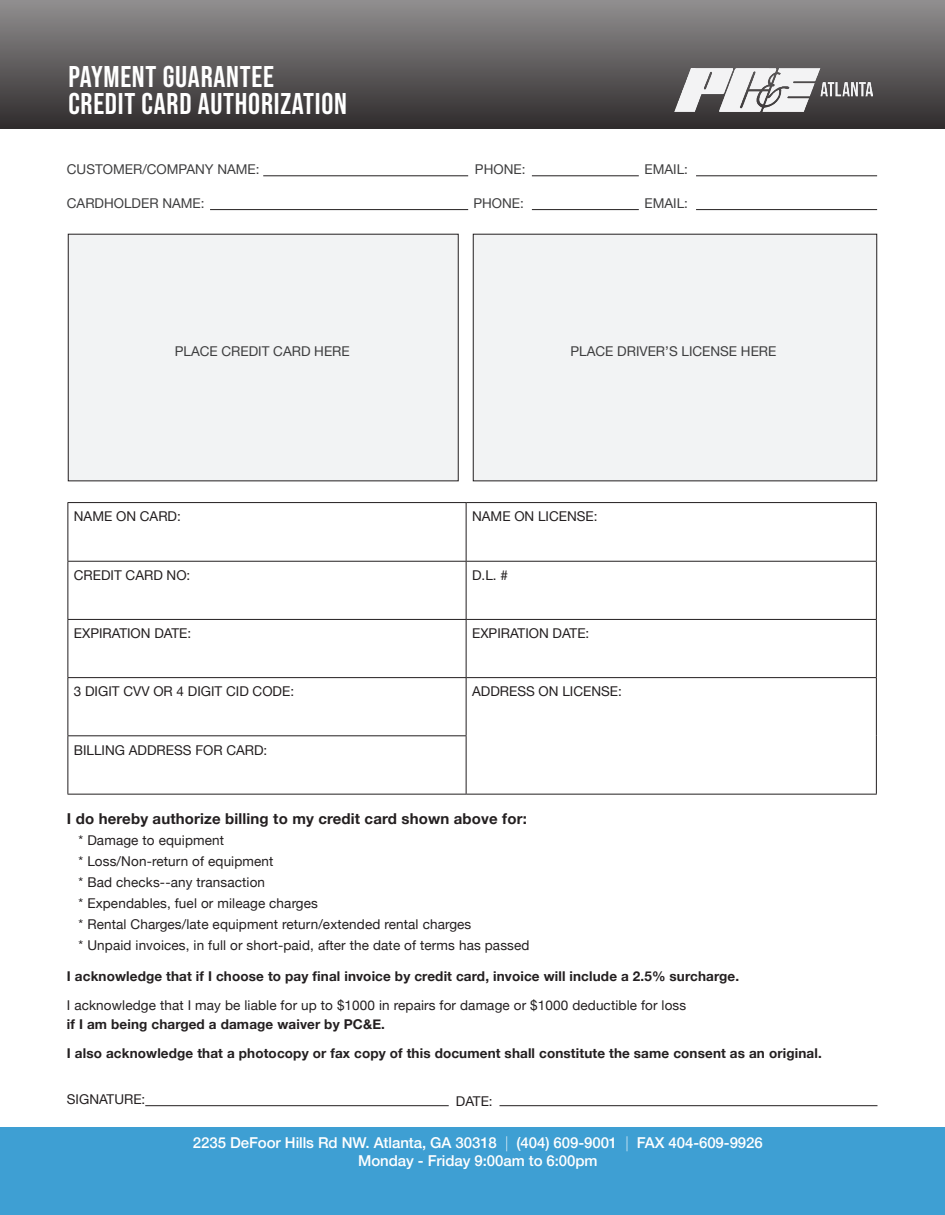
<style>
.page{position:relative;width:945px;height:1215px;background:#fff}
.page>*{position:absolute;margin:0;border:0;box-sizing:border-box;transform-origin:0 0}
.t1{font:700 30px "Bebas Neue Pro";letter-spacing:.025em;color:#fff}
.t2{font:500 15px "Helvetica Neue";letter-spacing:-.005em;color:#fff}
.t3{font:700 15px "Helvetica Neue";letter-spacing:.01em;color:#231f20}
.t4{font:13.5px "Helvetica Neue";letter-spacing:.01em;color:#231f20}
.t5{font:700 13.5px "Helvetica Neue";letter-spacing:.01em;color:#231f20}
.t6{font:13.5px "Helvetica Neue";color:#3e3e3f}
.s1{font-weight:100}
</style>
<div class="page">
<div style="left:0;top:1127px;width:945px;height:88px;background:#3e9fd3"></div>
<div style="left:68px;top:234px;width:390px;height:247px;background:#f2f3f4"></div>
<div style="left:68px;top:234px;width:391px;height:247px;border:1px solid #231f20"></div>
<div style="left:473px;top:234px;width:404px;height:247px;background:#f2f3f4"></div>
<div style="left:473px;top:234px;width:404px;height:247px;border:1px solid #231f20"></div>
<div style="left:0;top:0;width:945px;height:129px;background:linear-gradient(to bottom,#918f90,#2f2c2d)"></div>
<img style="left:675px;top:69px;width:198px;height:42px">
<hr style="left:68px;top:502px;width:398px;height:1px;background:#231f20">
<hr style="left:68px;top:503px;width:1px;height:58px;background:#231f20">
<hr style="left:466px;top:502px;width:411px;height:1px;background:#231f20">
<hr style="left:466px;top:503px;width:1px;height:58px;background:#231f20">
<hr style="left:876px;top:503px;width:1px;height:58px;background:#231f20">
<hr style="left:68px;top:561px;width:398px;height:1px;background:#231f20">
<hr style="left:68px;top:562px;width:1px;height:57px;background:#231f20">
<hr style="left:466px;top:561px;width:411px;height:1px;background:#231f20">
<hr style="left:466px;top:562px;width:1px;height:57px;background:#231f20">
<hr style="left:876px;top:562px;width:1px;height:57px;background:#231f20">
<hr style="left:68px;top:619px;width:398px;height:1px;background:#231f20">
<hr style="left:68px;top:620px;width:1px;height:57px;background:#231f20">
<hr style="left:466px;top:619px;width:411px;height:1px;background:#231f20">
<hr style="left:466px;top:620px;width:1px;height:57px;background:#231f20">
<hr style="left:876px;top:620px;width:1px;height:57px;background:#231f20">
<hr style="left:68px;top:677px;width:398px;height:1px;background:#231f20">
<hr style="left:68px;top:678px;width:1px;height:57px;background:#231f20">
<hr style="left:466px;top:677px;width:411px;height:1px;background:#231f20">
<hr style="left:466px;top:678px;width:1px;height:57px;background:#231f20">
<hr style="left:876px;top:678px;width:1px;height:58px;background:#231f20">
<hr style="left:68px;top:735px;width:398px;height:1px;background:#231f20">
<hr style="left:68px;top:736px;width:1px;height:58px;background:#231f20">
<hr style="left:466px;top:736px;width:1px;height:58px;background:#231f20">
<hr style="left:876px;top:736px;width:1px;height:58px;background:#231f20">
<hr style="left:68px;top:794px;width:398px;height:1px;background:#231f20">
<hr style="left:466px;top:794px;width:411px;height:1px;background:#231f20">
<hr style="left:263px;top:175px;width:205px;height:1px;background:#231f20">
<hr style="left:210px;top:209px;width:258px;height:1px;background:#231f20">
<hr style="left:532px;top:175px;width:107px;height:1px;background:#231f20">
<hr style="left:532px;top:209px;width:107px;height:1px;background:#231f20">
<hr style="left:696px;top:175px;width:181px;height:1px;background:#231f20">
<hr style="left:696px;top:209px;width:181px;height:1px;background:#231f20">
<hr style="left:145px;top:1105px;width:304px;height:1px;background:#231f20">
<hr style="left:500px;top:1105px;width:378px;height:1px;background:#231f20">
<p class="t1" style="left:68px;top:59px;width:207px">PAYMENT GUARANTEE</p>
<p class="t1" style="left:68px;top:86px;width:280px">CREDIT CARD AUTHORIZATION</p>
<p class="t6" style="left:67px;top:159px;width:194px">CUSTOMER/COMPANY NAME:</p>
<p class="t6" style="left:475px;top:159px;width:52px">PHONE:</p>
<p class="t6" style="left:644px;top:159px;width:45px">EMAIL:</p>
<p class="t6" style="left:67px;top:193px;width:139px">CARDHOLDER NAME:</p>
<p class="t6" style="left:473px;top:193px;width:52px">PHONE:</p>
<p class="t6" style="left:644px;top:193px;width:45px">EMAIL:</p>
<p class="t6" style="left:175px;top:341px;width:176px">PLACE CREDIT CARD HERE</p>
<p class="t6" style="left:571px;top:341px;width:207px">PLACE DRIVER’S LICENSE HERE</p>
<p class="t4" style="left:74px;top:507px;width:109px">NAME ON CARD:</p>
<p class="t4" style="left:472px;top:507px;width:127px">NAME ON LICENSE:</p>
<p class="t4" style="left:74px;top:566px;width:118px">CREDIT CARD NO:</p>
<p class="t4" style="left:472px;top:566px;width:37px">D.L. #</p>
<p class="t4" style="left:74px;top:624px;width:119px">EXPIRATION DATE:</p>
<p class="t4" style="left:472px;top:624px;width:119px">EXPIRATION DATE:</p>
<p class="t4" style="left:74px;top:682px;width:222px">3 DIGIT CVV OR 4 DIGIT CID CODE:</p>
<p class="t4" style="left:472px;top:682px;width:151px">ADDRESS ON LICENSE:</p>
<p class="t4" style="left:74px;top:740px;width:195px">BILLING ADDRESS FOR CARD:</p>
<p class="t3" style="left:67px;top:807px;width:461px">I do hereby authorize billing to my credit card shown above for:</p>
<p class="t4" style="left:79px;top:830px;width:147px">* Damage to equipment</p>
<p class="t4" style="left:79px;top:851px;width:196px">* Loss/Non-return of equipment</p>
<p class="t4" style="left:79px;top:872px;width:188px">* Bad checks--any transaction</p>
<p class="t4" style="left:79px;top:893px;width:241px">* Expendables, fuel or mileage charges</p>
<p class="t4" style="left:79px;top:914px;width:394px">* Rental Charges/late equipment return/extended rental charges</p>
<p class="t4" style="left:79px;top:935px;width:452px">* Unpaid invoices, in full or short-paid, after the date of terms has passed</p>
<p class="t5" style="left:67px;top:966px;width:674px">I acknowledge that if I choose to pay final invoice by credit card, invoice will include a 2.5% surcharge.</p>
<p class="t4" style="left:67px;top:995px;width:621px">I acknowledge that I may be liable for up to $1000 in repairs for damage or $1000 deductible for loss</p>
<p class="t5" style="left:67px;top:1014px;width:320px">if I am being charged a damage waiver by PC&amp;E.</p>
<p class="t5" style="left:67px;top:1042px;width:756px">I also acknowledge that a photocopy or fax copy of this document shall constitute the same consent as an original.</p>
<p class="t4" style="left:67px;top:1090px;width:80px">SIGNATURE:</p>
<p class="t4" style="left:456px;top:1091px;width:38px">DATE:</p>
<p class="t2" style="left:193px;top:1131px;width:571px">2235 DeFoor Hills Rd NW. Atlanta, GA 30318 <span class="s1">|</span> (404) 609-9001 <span class="s1">|</span> FAX 404-609-9926</p>
<p class="t2" style="left:358px;top:1149px;width:241px">Monday - Friday 9:00am to 6:00pm</p>
</div>
